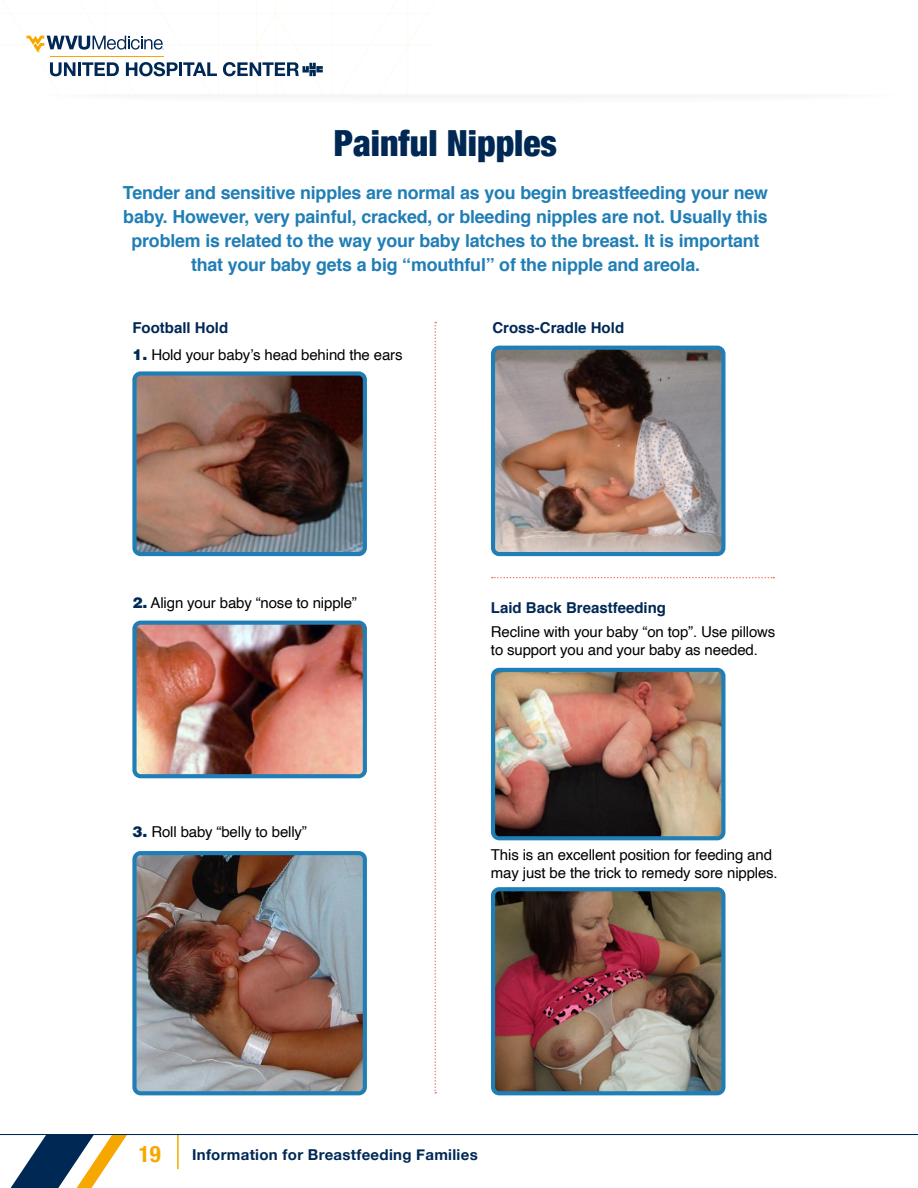
<style>
.page{position:relative;width:918px;height:1188px;background:#fff}
.page>*{position:absolute;margin:0;border:0;box-sizing:border-box;transform-origin:0 0}
.H1_-_Title1_Left{font:900 condensed 36px "Helvetica Neue";color:#002855}
.t1{font:700 condensed 22.8px "Helvetica Neue";color:#f6a800}
.P1_Bullets_1{font:700 18px/24px "Helvetica";letter-spacing:-.01em;color:#207eb6;text-align:center}
.P-_Copy1{font:15px/18px "Helvetica";letter-spacing:-.01em;color:#000}
.P-_Copy1-2{font:700 15px "Helvetica";color:#002855}
.t2{font:700 15px "Helvetica Neue";letter-spacing:.02em;color:#002855}
.s1{font-weight:900;color:#002957}
</style>
<div class="page">
<hr style="left:177px;top:1134px;width:2px;height:35px;background:#f6a800">
<svg style="left:0;top:1135px;width:127px;height:53px"></svg>
<hr style="left:0;top:1134px;width:918px;height:1px;background:#002855">
<svg style="left:0;top:0;width:436px;height:94px"></svg>
<img style="left:137px;top:376px;width:225px;height:175px">
<div style="left:132px;top:371px;width:235px;height:185px;border:4px solid #207eb6;border-radius:6px"></div>
<img style="left:137px;top:626px;width:225px;height:147px">
<div style="left:132px;top:621px;width:235px;height:157px;border:4px solid #207eb6;border-radius:6px"></div>
<img style="left:137px;top:856px;width:225px;height:234px">
<div style="left:132px;top:851px;width:235px;height:244px;border:4px solid #207eb6;border-radius:6px"></div>
<img style="left:496px;top:351px;width:224px;height:200px">
<div style="left:491px;top:346px;width:234px;height:210px;border:4px solid #207eb6;border-radius:6px"></div>
<img style="left:496px;top:673px;width:224px;height:162px">
<div style="left:491px;top:668px;width:234px;height:172px;border:4px solid #207eb6;border-radius:6px"></div>
<img style="left:496px;top:892px;width:224px;height:198px">
<div style="left:491px;top:887px;width:234px;height:208px;border:4px solid #207eb6;border-radius:6px"></div>
<svg style="left:492px;top:577px;width:282px;height:1px"></svg>
<svg style="left:435px;top:322px;width:1px;height:771px"></svg>
<p class="H1_-_Title1_Left" style="left:334px;top:121px;width:225px">Painful Nipples</p>
<p class="P1_Bullets_1" style="left:123px;top:181px;width:647px">Tender and sensitive nipples are normal as you begin breastfeeding your new baby. However, very painful, cracked, or bleeding nipples are not. Usually this problem is related to the way your baby latches to the breast. It is important that your baby gets a big “mouthful” of the nipple and areola.</p>
<p class="P-_Copy1-2" style="left:132px;top:316px;width:97px">Football Hold</p>
<p class="P-_Copy1-2" style="left:492px;top:316px;width:133px">Cross-Cradle Hold</p>
<p class="P-_Copy1" style="left:132px;top:346px;width:272px"><span class="s1">1.</span> Hold your baby’s head behind the ears</p>
<p class="P-_Copy1" style="left:132px;top:595px;width:226px"><span class="s1">2.</span> Align your baby “nose to nipple”</p>
<p class="P-_Copy1" style="left:132px;top:824px;width:176px"><span class="s1">3.</span> Roll baby “belly to belly”</p>
<p class="P-_Copy1-2" style="left:491px;top:595px;width:177px">Laid Back Breastfeeding</p>
<p class="P-_Copy1" style="left:491px;top:624px;width:286px">Recline with your baby “on top”. Use pillows to support you and your baby as needed.</p>
<p class="P-_Copy1" style="left:491px;top:846px;width:288px">This is an excellent position for feeding and may just be the trick to remedy sore nipples.</p>
<p class="t1" style="left:139px;top:1140px;width:23px">19</p>
<p class="t2" style="left:192px;top:1143px;width:287px">Information for Breastfeeding Families</p>
</div>
